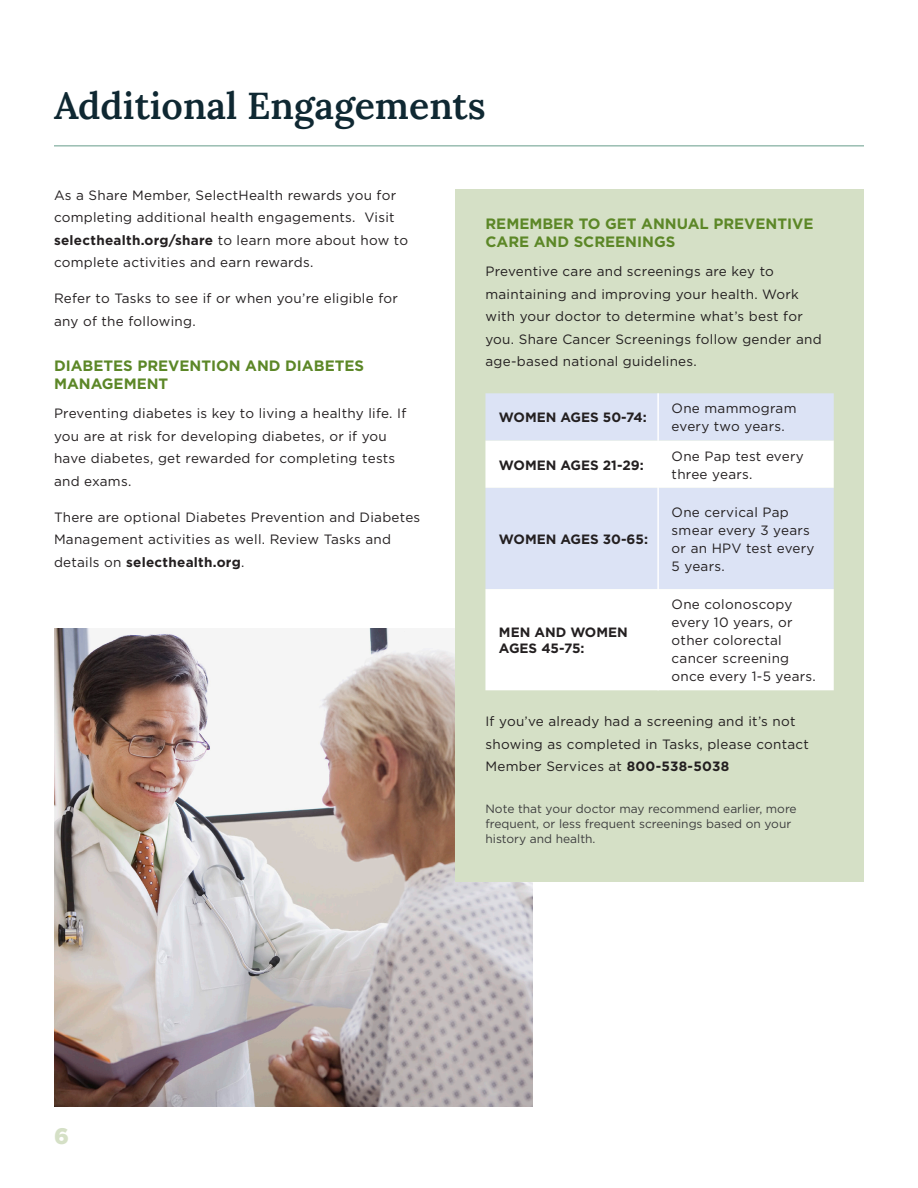
<style>
.page{position:relative;width:918px;height:1188px;background:#fff}
.page>*{position:absolute;margin:0;border:0;box-sizing:border-box;transform-origin:0 0}
.Large_Header_no_rule{font:600 37.5px "Lora";color:#0f2832}
.t1{font:900 22.5px "Gotham";color:#d5e0c6}
._2016_Subhead__Gotha{font:700 15px/18px "Gotham";color:#5c8727}
._2016_Body_Copy__Got{font:13.5px/22.5px "Gotham";letter-spacing:.02em;color:#231f20}
._2016_Subhead__Gotha-2{font:700 13.5px/16.2px "Gotham";color:#231f20}
._2016_Footer{font:12px/15px "Gotham";color:#3e3e3f}
.s1{font-weight:700}
</style>
<div class="page">
<img style="left:54px;top:629px;width:479px;height:478px">
<div style="left:456px;top:189px;width:408px;height:692px;background:#d5e0c6"></div>
<div style="left:485px;top:393px;width:349px;height:48px;background:#dce3f5"></div>
<svg style="left:485px;top:441px;width:349px;height:249px;background:#f0f3fa"></svg>
<hr style="left:657px;top:393px;width:2px;height:48px;background:#fff">
<hr style="left:657px;top:441px;width:2px;height:47px;background:#fff">
<hr style="left:657px;top:488px;width:2px;height:101px;background:#fff">
<hr style="left:657px;top:589px;width:2px;height:101px;background:#fff">
<hr style="left:54px;top:145px;width:810px;height:1px;background:#669c8b">
<p class="Large_Header_no_rule" style="left:54px;top:77px;width:433px">Additional Engagements</p>
<p class="_2016_Body_Copy__Got" style="left:54px;top:183px;width:356px">As a Share Member, SelectHealth rewards you for completing additional health engagements. Visit <span class="s1">selecthealth.org/share</span> to learn more about how to complete activities and earn rewards.</p>
<p class="_2016_Body_Copy__Got" style="left:54px;top:287px;width:345px">Refer to Tasks to see if or when you’re eligible for any of the following.</p>
<p class="_2016_Subhead__Gotha" style="left:54px;top:356px;width:312px">DIABETES PREVENTION AND DIABETES<br>MANAGEMENT</p>
<p class="_2016_Body_Copy__Got" style="left:54px;top:402px;width:354px">Preventing diabetes is key to living a healthy life. If you are at risk for developing diabetes, or if you have diabetes, get rewarded for completing tests and exams.</p>
<p class="_2016_Body_Copy__Got" style="left:54px;top:505px;width:368px">There are optional Diabetes Prevention and Diabetes<br>Management activities as well. Review Tasks and details on <span class="s1">selecthealth.org</span>.</p>
<p class="_2016_Subhead__Gotha" style="left:485px;top:215px;width:330px">REMEMBER TO GET ANNUAL PREVENTIVE<br>CARE AND SCREENINGS</p>
<p class="_2016_Body_Copy__Got" style="left:485px;top:260px;width:338px">Preventive care and screenings are key to maintaining and improving your health. Work with your doctor to determine what’s best for you. Share Cancer Screenings follow gender and age-based national guidelines.</p>
<p class="_2016_Subhead__Gotha-2" style="left:499px;top:409px;width:149px">WOMEN AGES 50-74:</p>
<p class="_2016_Body_Copy__Got" style="left:672px;top:399px;width:126px;line-height:18px">One mammogram every two years.</p>
<p class="_2016_Subhead__Gotha-2" style="left:499px;top:457px;width:146px">WOMEN AGES 21-29:</p>
<p class="_2016_Body_Copy__Got" style="left:672px;top:447px;width:134px;line-height:18px">One Pap test every three years.</p>
<p class="_2016_Subhead__Gotha-2" style="left:499px;top:531px;width:151px">WOMEN AGES 30-65:</p>
<p class="_2016_Body_Copy__Got" style="left:672px;top:503px;width:144px;line-height:18px">One cervical Pap smear every 3 years or an HPV test every<br>5 years.</p>
<p class="_2016_Body_Copy__Got" style="left:672px;top:595px;width:146px;line-height:18px">One colonoscopy every 10 years, or other colorectal cancer screening once every 1-5 years.</p>
<p class="_2016_Body_Copy__Got" style="left:485px;top:710px;width:325px">If you’ve already had a screening and it’s not showing as completed in Tasks, please contact<br>Member Services at <span class="s1">800-538-5038</span></p>
<p class="_2016_Footer" style="left:485px;top:801px;width:313px">Note that your doctor may recommend earlier, more frequent, or less frequent screenings based on your history and health.</p>
<p class="_2016_Subhead__Gotha-2" style="left:499px;top:624px;width:130px">MEN AND WOMEN<br>AGES 45-75:</p>
<h2 class="t1" style="left:54px;top:1123px;width:16px">6</h2>
</div>
